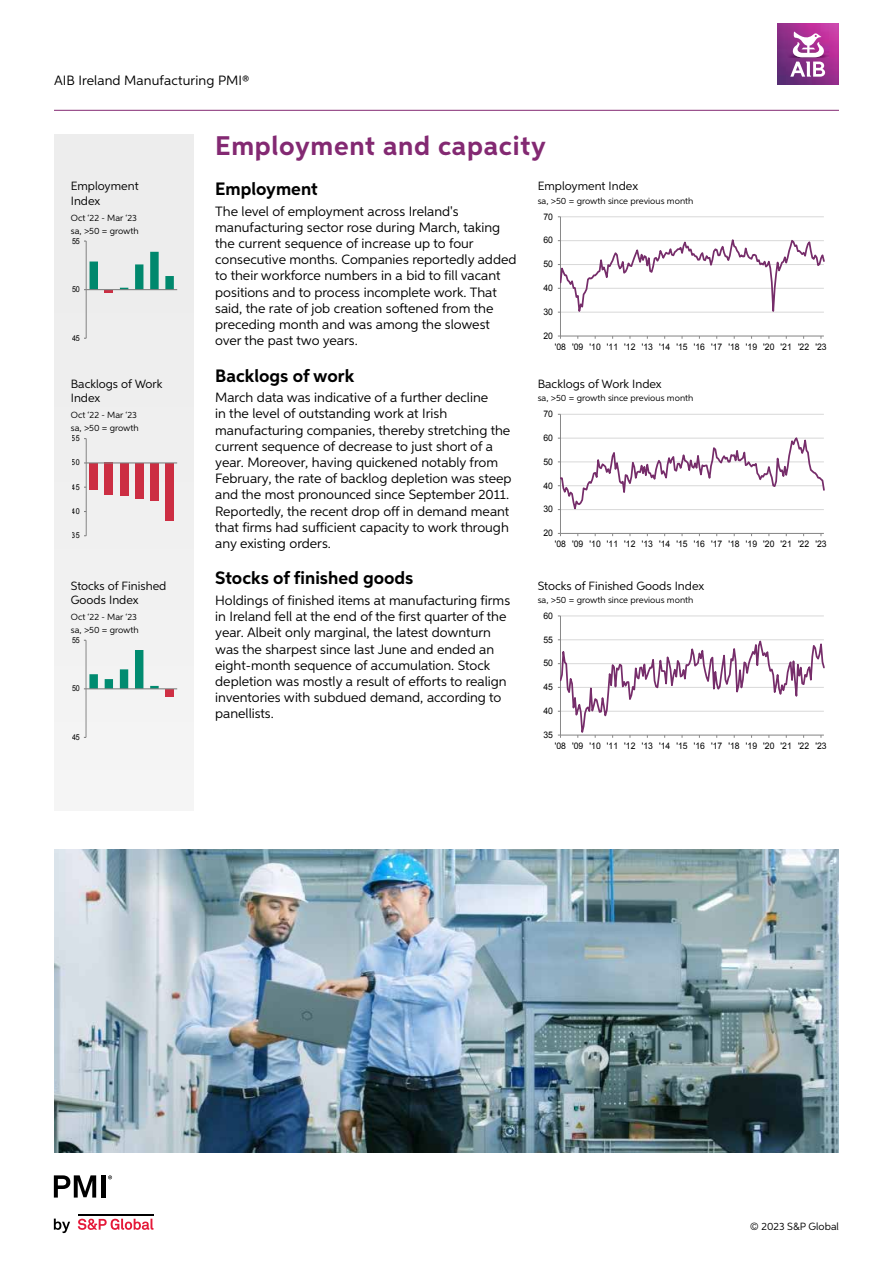
<style>
.page{position:relative;width:893px;height:1263px;background:#fff}
.page>*{position:absolute;margin:0;border:0;box-sizing:border-box;transform-origin:0 0}
.t1{font:700 27px "Aspira";letter-spacing:.025em;color:#832972}
.t2{font:700 18px "Aspira";color:#000}
.t3{font:13.5px/16.2px "Aspira";color:#000}
.t4{font:12px/14.4px "Aspira";color:#000}
.t5{font:10.5px "Aspira";color:#000}
.t6{font:9px "Arial";color:#000;scale:.95 1}
.t7{font:9px "Aspira";color:#000}
.t8{font:8.1px "Arial";color:#000;scale:.89 1}
.t9{font:8.1px "Arial";color:#000;scale:.88 1}
</style>
<div class="page">
<hr style="left:54px;top:110px;width:785px;height:1px;background:#832972">
<img style="left:778px;top:24px;width:61px;height:61px">
<svg style="left:790px;top:32px;width:35px;height:45px"></svg>
<div style="left:54px;top:134px;width:140px;height:677px;background:#ededed"></div>
<hr style="left:560px;top:216px;width:264px;height:1px;background:#d9d9d9">
<hr style="left:560px;top:217px;width:1px;height:119px;background:#868686">
<svg style="left:558px;top:239px;width:266px;height:100px"></svg>
<hr style="left:86px;top:241px;width:1px;height:97px;background:#868686">
<svg style="left:84px;top:252px;width:90px;height:41px"></svg>
<hr style="left:86px;top:289px;width:91px;height:1px;background:#868686">
<hr style="left:560px;top:414px;width:264px;height:1px;background:#d9d9d9">
<hr style="left:560px;top:414px;width:1px;height:119px;background:#868686">
<hr style="left:560px;top:533px;width:264px;height:1px;background:#868686">
<svg style="left:558px;top:437px;width:266px;height:74px"></svg>
<div style="left:90px;top:463px;width:8px;height:27px;background:#cc2e42"></div>
<div style="left:105px;top:463px;width:8px;height:32px;background:#cc2e42"></div>
<div style="left:120px;top:463px;width:8px;height:32px;background:#cc2e42"></div>
<div style="left:135px;top:463px;width:8px;height:35px;background:#cc2e42"></div>
<div style="left:150px;top:463px;width:9px;height:38px;background:#cc2e42"></div>
<div style="left:165px;top:463px;width:9px;height:57px;background:#cc2e43"></div>
<hr style="left:86px;top:439px;width:1px;height:97px;background:#868686">
<hr style="left:86px;top:463px;width:91px;height:1px;background:#868686">
<hr style="left:560px;top:616px;width:264px;height:1px;background:#d9d9d9">
<hr style="left:560px;top:616px;width:1px;height:119px;background:#868686">
<svg style="left:558px;top:639px;width:266px;height:99px"></svg>
<div style="left:165px;top:689px;width:9px;height:8px;background:#cf2f44"></div>
<hr style="left:86px;top:640px;width:1px;height:97px;background:#868686">
<svg style="left:84px;top:650px;width:75px;height:39px"></svg>
<hr style="left:86px;top:688px;width:91px;height:1px;background:#868686">
<img style="left:54px;top:849px;width:785px;height:303px">
<svg style="left:54px;top:1218px;width:16px;height:15px"></svg>
<svg style="left:78px;top:1218px;width:75px;height:12px"></svg>
<hr style="left:78px;top:1213px;width:75px;height:2px;background:#000">
<svg style="left:54px;top:1175px;width:42px;height:22px"></svg>
<div style="left:101px;top:1175px;width:5px;height:22px;background:#000"></div>
<svg style="left:108px;top:1175px;width:4px;height:4px"></svg>
<p class="t3" style="left:54px;top:72px;width:197px">AIB Ireland Manufacturing PMI®</p>
<h1 class="t1" style="left:215px;top:130px;width:332px">Employment and capacity</h1>
<p class="t4" style="left:71px;top:179px;width:69px">Employment<br>Index</p>
<p class="t7" style="left:71px;top:212px;width:68px">Oct ‘22 - Mar ‘23</p>
<p class="t7" style="left:71px;top:225px;width:69px">sa, &gt;50 = growth</p>
<p class="t8" style="left:72px;top:235px;width:10px">55</p>
<p class="t8" style="left:72px;top:284px;width:10px">50</p>
<p class="t8" style="left:72px;top:333px;width:10px">45</p>
<p class="t4" style="left:71px;top:376px;width:93px">Backlogs of Work<br>Index</p>
<p class="t7" style="left:71px;top:410px;width:68px">Oct ‘22 - Mar ‘23</p>
<p class="t7" style="left:71px;top:422px;width:69px">sa, &gt;50 = growth</p>
<p class="t8" style="left:72px;top:433px;width:10px">55</p>
<p class="t8" style="left:72px;top:457px;width:10px">50</p>
<p class="t8" style="left:72px;top:482px;width:10px">45</p>
<p class="t8" style="left:72px;top:506px;width:10px">40</p>
<p class="t8" style="left:72px;top:530px;width:10px">35</p>
<p class="t4" style="left:71px;top:578px;width:97px">Stocks of Finished<br>Goods Index</p>
<p class="t7" style="left:71px;top:611px;width:68px">Oct ‘22 - Mar ‘23</p>
<p class="t7" style="left:71px;top:624px;width:69px">sa, &gt;50 = growth</p>
<p class="t9" style="left:72px;top:635px;width:10px">55</p>
<p class="t9" style="left:72px;top:683px;width:10px">50</p>
<h2 class="t2" style="left:215px;top:178px;width:104px">Employment</h2>
<p class="t3" style="left:215px;top:203px;width:303px">The level of employment across Ireland's manufacturing sector rose during March, taking the current sequence of increase up to four consecutive months. Companies reportedly added to their workforce numbers in a bid to fill vacant positions and to process incomplete work. That said, the rate of job creation softened from the preceding month and was among the slowest over the past two years.</p>
<h2 class="t2" style="left:215px;top:364px;width:140px">Backlogs of work</h2>
<p class="t3" style="left:215px;top:389px;width:298px">March data was indicative of a further decline<br>in the level of outstanding work at Irish manufacturing companies, thereby stretching the current sequence of decrease to just short of a year. Moreover, having quickened notably from February, the rate of backlog depletion was steep and the most pronounced since September 2011.<br>Reportedly, the recent drop off in demand meant that firms had sufficient capacity to work through any existing orders.</p>
<h2 class="t2" style="left:215px;top:567px;width:200px">Stocks of finished goods</h2>
<p class="t3" style="left:215px;top:592px;width:296px">Holdings of finished items at manufacturing firms in Ireland fell at the end of the first quarter of the year. Albeit only marginal, the latest downturn was the sharpest since last June and ended an eight-month sequence of accumulation. Stock depletion was mostly a result of efforts to realign inventories with subdued demand, according to panellists.</p>
<p class="t4" style="left:538px;top:179px;width:102px">Employment Index</p>
<p class="t7" style="left:538px;top:195px;width:157px">sa, &gt;50 = growth since previous month</p>
<p class="t6" style="left:543px;top:211px;width:12px">70</p>
<p class="t6" style="left:543px;top:234px;width:12px">60</p>
<p class="t6" style="left:543px;top:258px;width:12px">50</p>
<p class="t6" style="left:543px;top:282px;width:12px">40</p>
<p class="t6" style="left:543px;top:306px;width:12px">30</p>
<p class="t6" style="left:543px;top:330px;width:12px">20</p>
<p class="t6" style="left:555px;top:341px;width:288px">'08 '09 '10 '11 '12 '13 '14 '15 '16 '17 '18 '19 '20 '21 '22 '23</p>
<p class="t4" style="left:538px;top:376px;width:125px">Backlogs of Work Index</p>
<p class="t7" style="left:538px;top:393px;width:157px">sa, &gt;50 = growth since previous month</p>
<p class="t6" style="left:543px;top:408px;width:12px">70</p>
<p class="t6" style="left:543px;top:432px;width:12px">60</p>
<p class="t6" style="left:543px;top:456px;width:12px">50</p>
<p class="t6" style="left:543px;top:479px;width:12px">40</p>
<p class="t6" style="left:543px;top:503px;width:12px">30</p>
<p class="t6" style="left:543px;top:527px;width:12px">20</p>
<p class="t6" style="left:555px;top:538px;width:288px">'08 '09 '10 '11 '12 '13 '14 '15 '16 '17 '18 '19 '20 '21 '22 '23</p>
<p class="t4" style="left:538px;top:578px;width:168px">Stocks of Finished Goods Index</p>
<p class="t7" style="left:538px;top:594px;width:157px">sa, &gt;50 = growth since previous month</p>
<p class="t6" style="left:543px;top:610px;width:12px">60</p>
<p class="t6" style="left:543px;top:633px;width:12px">55</p>
<p class="t6" style="left:543px;top:657px;width:12px">50</p>
<p class="t6" style="left:543px;top:681px;width:12px">45</p>
<p class="t6" style="left:543px;top:705px;width:12px">40</p>
<p class="t9" style="left:72px;top:732px;width:10px">45</p>
<p class="t6" style="left:543px;top:729px;width:12px">35</p>
<p class="t6" style="left:555px;top:740px;width:288px">'08 '09 '10 '11 '12 '13 '14 '15 '16 '17 '18 '19 '20 '21 '22 '23</p>
<p class="t5" style="left:750px;top:1220px;width:90px">© 2023 S&amp;P Global</p>
</div>
